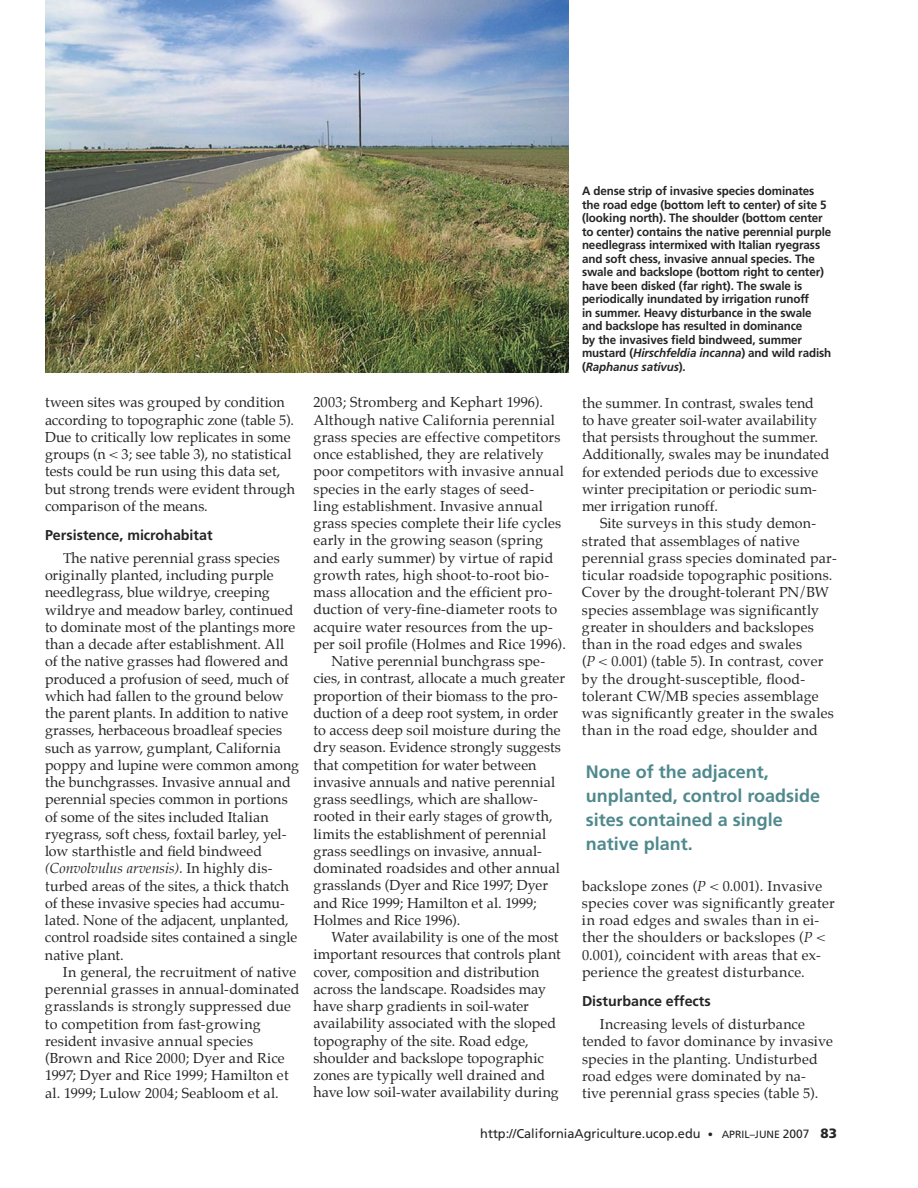
<style>
.page{position:relative;width:918px;height:1188px;background:#fff}
.page>*{position:absolute;margin:0;border:0;box-sizing:border-box;transform-origin:0 0}
.t1{font:700 18px/24px "Frutiger";color:#50898d}
.t2{font:14.25px/17.2px "Palatino";letter-spacing:.01em;color:#262424}
.t3{font:700 14.25px "Frutiger";color:#262424}
.t4{font:12.75px "Frutiger";color:#262424}
.t5{font:700 12px/13.5px "Frutiger";letter-spacing:-.01em;color:#262424}
.s1{font-style:italic}
.s2{font-size:10.5px}
.s3{font-size:12px}
.s4{font-weight:900;font-size:13.5px}
</style>
<div class="page">
<img style="left:46px;top:0;width:522px;height:372px">
<p class="t2" style="left:45px;top:395px;width:252px">tween sites was grouped by condition according to topographic zone (table 5).<br>Due to critically low replicates in some groups (n &lt; 3; see table 3), no statistical tests could be run using this data set, but strong trends were evident through comparison of the means.</p>
<p class="t3" style="left:45px;top:527px;width:169px">Persistence, microhabitat</p>
<p class="t2" style="left:45px;top:551px;width:256px;text-indent:18px">The native perennial grass species originally planted, including purple needlegrass, blue wildrye, creeping wildrye and meadow barley, continued to dominate most of the plantings more than a decade after establishment. All of the native grasses had flowered and produced a profusion of seed, much of which had fallen to the ground below the parent plants. In addition to native grasses, herbaceous broadleaf species such as yarrow, gumplant, California poppy and lupine were common among the bunchgrasses. Invasive annual and perennial species common in portions of some of the sites included Italian ryegrass, soft chess, foxtail barley, yel&shy;low starthistle and field bindweed <span class="s1">(Convolvulus arvensis).</span> In highly dis&shy;turbed areas of the sites, a thick thatch of these invasive species had accumu&shy;lated. None of the adjacent, unplanted, control roadside sites contained a single native plant.</p>
<p class="t2" style="left:45px;top:965px;width:256px;text-indent:18px">In general, the recruitment of native perennial grasses in annual-dominated grasslands is strongly suppressed due to competition from fast-growing resident invasive annual species (Brown and Rice 2000; Dyer and Rice 1997; Dyer and Rice 1999; Hamilton et al. 1999; Lulow 2004; Seabloom et al.</p>
<p class="t2" style="left:314px;top:395px;width:231px">2003; Stromberg and Kephart 1996).</p>
<p class="t2" style="left:314px;top:412px;width:243px">Although native California perennial</p>
<p class="t2" style="left:314px;top:429px;width:248px">grass species are effective competitors</p>
<p class="t2" style="left:314px;top:447px;width:232px">once established, they are relatively</p>
<p class="t2" style="left:314px;top:464px;width:252px">poor competitors with invasive annual</p>
<p class="t2" style="left:314px;top:481px;width:222px">species in the early stages of seed-</p>
<p class="t2" style="left:314px;top:498px;width:231px">ling establishment. Invasive annual</p>
<p class="t2" style="left:314px;top:516px;width:249px">grass species complete their life cycles</p>
<p class="t2" style="left:314px;top:533px;width:231px">early in the growing season (spring</p>
<p class="t2" style="left:314px;top:550px;width:241px">and early summer) by virtue of rapid</p>
<p class="t2" style="left:314px;top:567px;width:237px">growth rates, high shoot-to-root bio-</p>
<p class="t2" style="left:314px;top:585px;width:241px">mass allocation and the efficient pro-</p>
<p class="t2" style="left:314px;top:602px;width:245px">duction of very-fine-diameter roots to</p>
<p class="t2" style="left:314px;top:619px;width:241px">acquire water resources from the up-</p>
<p class="t2" style="left:314px;top:636px;width:254px">per soil profile (Holmes and Rice 1996).</p>
<p class="t2" style="left:331px;top:654px;width:215px">Native perennial bunchgrass spe-</p>
<p class="t2" style="left:313px;top:671px;width:253px">cies, in contrast, allocate a much greater</p>
<p class="t2" style="left:313px;top:688px;width:246px">proportion of their biomass to the pro-</p>
<p class="t2" style="left:314px;top:705px;width:246px">duction of a deep root system, in order</p>
<p class="t2" style="left:314px;top:723px;width:249px">to access deep soil moisture during the</p>
<p class="t2" style="left:314px;top:740px;width:249px">dry season. Evidence strongly suggests</p>
<p class="t2" style="left:314px;top:757px;width:225px">that competition for water between</p>
<p class="t2" style="left:314px;top:774px;width:243px">invasive annuals and native perennial</p>
<p class="t2" style="left:314px;top:792px;width:226px">grass seedlings, which are shallow-</p>
<p class="t2" style="left:314px;top:809px;width:241px">rooted in their early stages of growth,</p>
<p class="t2" style="left:314px;top:826px;width:234px">limits the establishment of perennial</p>
<p class="t2" style="left:314px;top:843px;width:230px">grass seedlings on invasive, annual-</p>
<p class="t2" style="left:314px;top:861px;width:248px">dominated roadsides and other annual</p>
<p class="t2" style="left:314px;top:878px;width:236px">grasslands (Dyer and Rice 1997; Dyer</p>
<p class="t2" style="left:314px;top:895px;width:225px">and Rice 1999; Hamilton et al. 1999;</p>
<p class="t2" style="left:314px;top:912px;width:148px">Holmes and Rice 1996).</p>
<p class="t2" style="left:332px;top:930px;width:229px">Water availability is one of the most</p>
<p class="t2" style="left:314px;top:947px;width:249px">important resources that controls plant</p>
<p class="t2" style="left:314px;top:964px;width:227px">cover, composition and distribution</p>
<p class="t2" style="left:314px;top:981px;width:234px">across the landscape. Roadsides may</p>
<p class="t2" style="left:314px;top:999px;width:217px">have sharp gradients in soil-water</p>
<p class="t2" style="left:314px;top:1016px;width:244px">availability associated with the sloped</p>
<p class="t2" style="left:314px;top:1033px;width:217px">topography of the site. Road edge,</p>
<p class="t2" style="left:314px;top:1050px;width:232px">shoulder and backslope topographic</p>
<p class="t2" style="left:314px;top:1068px;width:233px">zones are typically well drained and</p>
<p class="t2" style="left:314px;top:1085px;width:247px">have low soil-water availability during</p>
<p class="t5" style="left:582px;top:184px;width:251px">A dense strip of invasive species dominates the road edge (bottom left to center) of site 5 (looking north). The shoulder (bottom center to center) contains the native perennial purple needlegrass intermixed with Italian ryegrass and soft chess, invasive annual species. The swale and backslope (bottom right to center) have been disked (far right). The swale is periodically inundated by irrigation runoff<br>in summer. Heavy disturbance in the swale and backslope has resulted in dominance<br>by the invasives field bindweed, summer mustard (<span class="s1">Hirschfeldia incanna</span>) and wild radish (<span class="s1">Raphanus sativus</span>)<span class="s1">.</span></p>
<p class="t2" style="left:582px;top:395px;width:249px">the summer. In contrast, swales tend to have greater soil-water availability that persists throughout the summer.<br>Additionally, swales may be inundated for extended periods due to excessive winter precipitation or periodic sum&shy;mer irrigation runoff.</p>
<p class="t2" style="left:582px;top:516px;width:256px;text-indent:18px">Site surveys in this study demon&shy;strated that assemblages of native perennial grass species dominated par&shy;ticular roadside topographic positions.<br>Cover by the drought-tolerant PN/BW species assemblage was significantly greater in shoulders and backslopes than in the road edges and swales<br>(<span class="s1">P</span> &lt; 0.001) (table 5). In contrast, cover by the drought-susceptible, flood&shy;tolerant CW/MB species assemblage was significantly greater in the swales than in the road edge, shoulder and</p>
<p class="t1" style="left:586px;top:759px;width:236px">None of the adjacent, unplanted, control roadside sites contained a single native plant.</p>
<p class="t2" style="left:582px;top:878px;width:254px">backslope zones (<span class="s1">P</span> &lt; 0.001). Invasive species cover was significantly greater in road edges and swales than in ei&shy;ther the shoulders or backslopes (<span class="s1">P</span> &lt; 0.001), coincident with areas that ex&shy;perience the greatest disturbance.</p>
<p class="t3" style="left:582px;top:993px;width:130px">Disturbance effects</p>
<p class="t2" style="left:582px;top:1017px;width:252px;text-indent:18px">Increasing levels of disturbance tended to favor dominance by invasive species in the planting. Undisturbed road edges were dominated by na&shy;tive perennial grass species (table 5).</p>
<p class="t4" style="left:480px;top:1126px;width:358px">http://CaliforniaAgriculture.ucop.edu <span class="s2">• APRIL–JUNE</span> <span class="s3">2007</span> <span class="s4">83</span></p>
</div>
